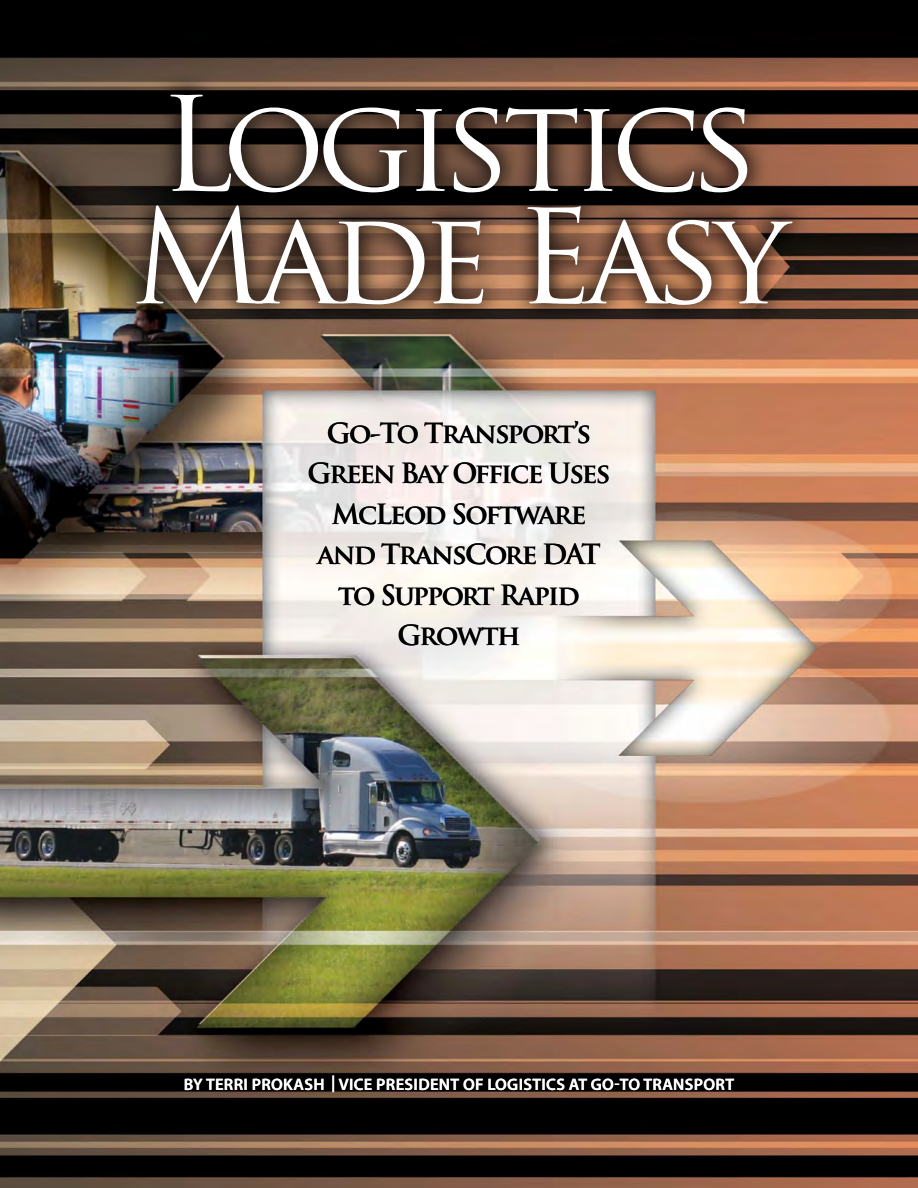
<style>
.page{position:relative;width:918px;height:1188px;background:#fff}
.page>*{position:absolute;margin:0;border:0;box-sizing:border-box;transform-origin:0 0}
.t1{font:127.35px/112.5px "Trajan Pro";letter-spacing:-.07em;color:#fff}
.t2{font:700 27px/40.5px "Trajan Pro";letter-spacing:-.06em;color:#000;text-align:center}
.t3{font:600 16.65px "Myriad Pro";letter-spacing:.02em;color:#fff}
</style>
<div class="page">
<img style="left:0;top:0;width:918px;height:1188px">
<svg style="left:112px;top:70px;width:697px;height:255px;background:#50392b"></svg>
<h1 class="t1" style="left:130px;top:87px;width:659px">Logistics<br>Made Easy</h1>
<p class="t2" style="left:308px;top:413px;width:304px">Go-To Transport’s<br>Green Bay Office Uses<br>McLeod Software and TransCore DAT to Support Rapid<br>Growth</p>
<p class="t3" style="left:184px;top:1074px;width:552px">BY TERRI PROKASH | VICE PRESIDENT OF LOGISTICS AT GO-TO TRANSPORT</p>
</div>
